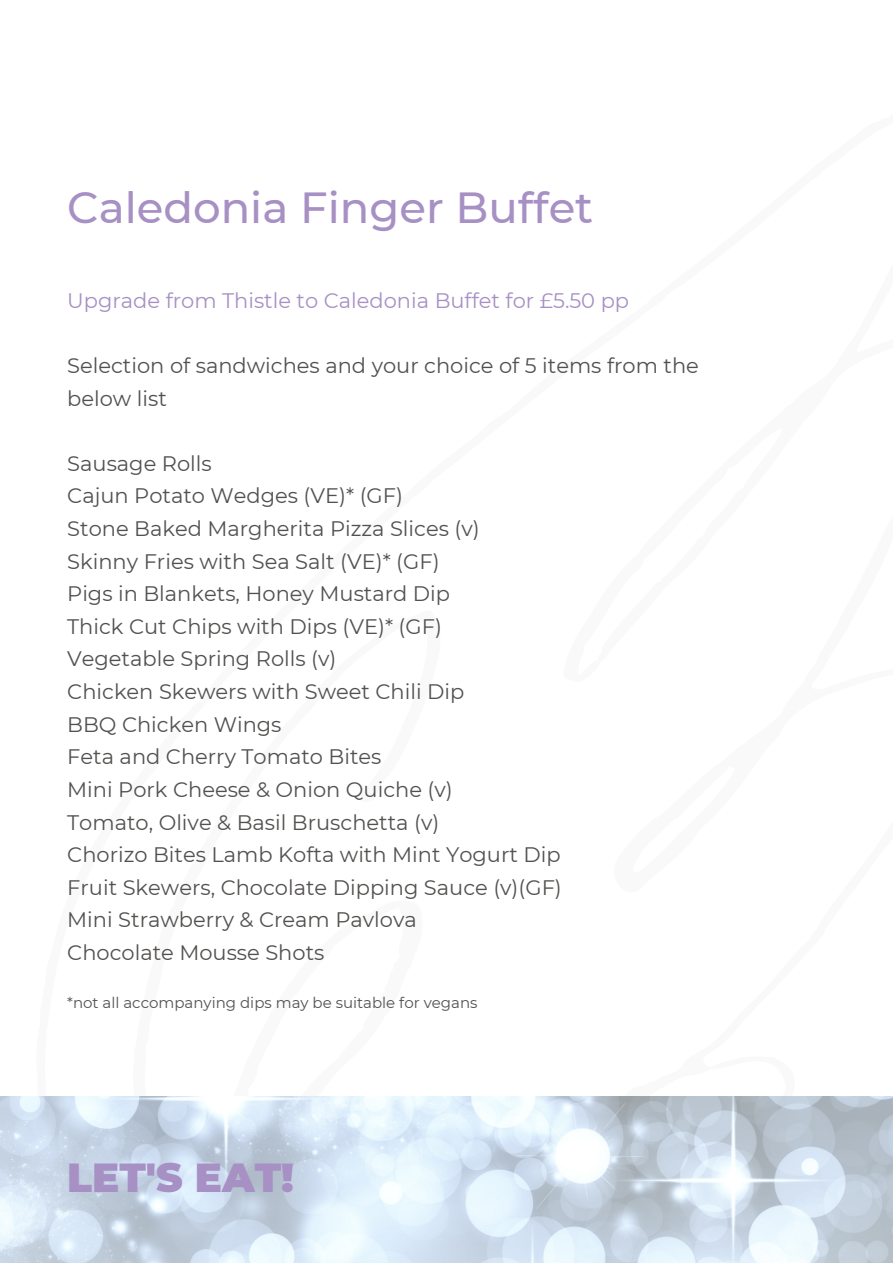
<style>
.page{position:relative;width:893px;height:1264px;background:#fff}
.page>*{position:absolute;margin:0;border:0;box-sizing:border-box;transform-origin:0 0}
.t1{font:500 43.5px "Montserrat";color:#a790c4}
.t2{font:900 40.5px "Montserrat";color:#a790c4}
.t3{font:21px/32.5px "Montserrat";color:#53514f}
.t4{font:21px "Montserrat";color:#a790c4}
.t5{font:15px "Montserrat";color:#53514f}
</style>
<div class="page">
<img style="left:0;top:1096px;width:892px;height:166px">
<h1 class="t1" style="left:67px;top:180px;width:527px">Caledonia Finger Buffet</h1>
<p class="t4" style="left:67px;top:287px;width:563px">Upgrade from Thistle to Caledonia Buffet for £5.50 pp</p>
<p class="t3" style="left:67px;top:349px;width:633px">Selection of sandwiches and your choice of 5 items from the below list</p>
<p class="t3" style="left:67px;top:447px;width:496px">Sausage Rolls<br>Cajun Potato Wedges (VE)* (GF)<br>Stone Baked Margherita Pizza Slices (v)<br>Skinny Fries with Sea Salt (VE)* (GF)<br>Pigs in Blankets, Honey Mustard Dip<br>Thick Cut Chips with Dips (VE)* (GF)<br>Vegetable Spring Rolls (v)<br>Chicken Skewers with Sweet Chili Dip<br>BBQ Chicken Wings<br>Feta and Cherry Tomato Bites<br>Mini Pork Cheese &amp; Onion Quiche (v)<br>Tomato, Olive &amp; Basil Bruschetta (v)<br>Chorizo Bites Lamb Kofta with Mint Yogurt Dip<br>Fruit Skewers, Chocolate Dipping Sauce (v)(GF)<br>Mini Strawberry &amp; Cream Pavlova<br>Chocolate Mousse Shots</p>
<p class="t5" style="left:67px;top:993px;width:411px">*not all accompanying dips may be suitable for vegans</p>
<h2 class="t2" style="left:67px;top:1152px;width:228px">LET'S EAT!</h2>
</div>
